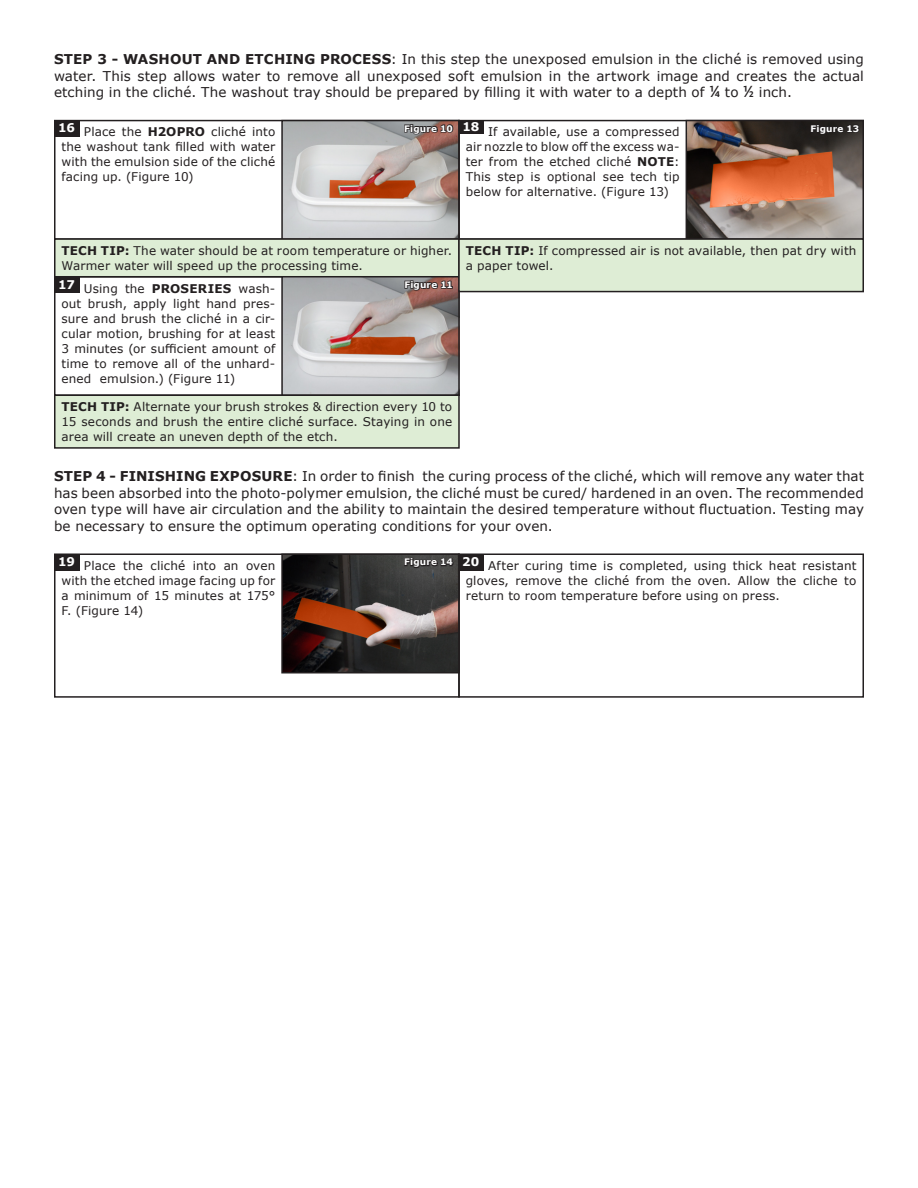
<style>
.page{position:relative;width:918px;height:1188px;background:#fff}
.page>*{position:absolute;margin:0;border:0;box-sizing:border-box;transform-origin:0 0}
.Basic_Body__Justifie{font:13.5px/16.5px "Verdana";letter-spacing:.01em;color:#231f20;text-align:justify}
.Table__Hypens{font:12px/15px "Verdana";letter-spacing:.01em;color:#231f20;text-align:justify}
.t1{font:700 12px "Verdana";letter-spacing:-.025em;color:#fff}
.t2{font:700 9px "Verdana";letter-spacing:.02em;color:#fff}
.s1{font-weight:700}
.s2{font-family:"Mundo Sans Std";font-weight:500;font-size:16.5px}
</style>
<div class="page">
<div style="left:54px;top:553px;width:406px;height:145px;border:2px solid #231f20"></div>
<div style="left:55px;top:554px;width:24px;height:16px;background:#231f20"></div>
<img style="left:283px;top:555px;width:175px;height:116px">
<div style="left:281px;top:553px;width:179px;height:120px;border:1px solid #231f20"></div>
<svg style="left:404px;top:556px;width:50px;height:13px"></svg>
<div style="left:458px;top:553px;width:406px;height:145px;border:2px solid #231f20"></div>
<div style="left:459px;top:554px;width:25px;height:16px;background:#231f20"></div>
<div style="left:54px;top:120px;width:406px;height:120px;border:2px solid #231f20"></div>
<div style="left:55px;top:121px;width:24px;height:16px;background:#231f20"></div>
<img style="left:283px;top:122px;width:175px;height:116px">
<div style="left:281px;top:120px;width:179px;height:120px;border:1px solid #231f20"></div>
<svg style="left:404px;top:123px;width:50px;height:12px"></svg>
<div style="left:55px;top:239px;width:404px;height:38px;background:#deedd5"></div>
<div style="left:54px;top:238px;width:406px;height:39px;border:2px solid #231f20"></div>
<div style="left:54px;top:276px;width:406px;height:120px;border:2px solid #231f20"></div>
<div style="left:55px;top:277px;width:24px;height:16px;background:#231f20"></div>
<img style="left:283px;top:278px;width:175px;height:116px">
<div style="left:281px;top:276px;width:179px;height:120px;border:1px solid #231f20"></div>
<svg style="left:404px;top:280px;width:50px;height:11px"></svg>
<div style="left:55px;top:395px;width:404px;height:53px;background:#deedd5"></div>
<div style="left:54px;top:394px;width:406px;height:55px;border:2px solid #231f20"></div>
<div style="left:458px;top:120px;width:406px;height:120px;border:2px solid #231f20"></div>
<div style="left:459px;top:120px;width:25px;height:14px;background:#231f20"></div>
<img style="left:688px;top:122px;width:174px;height:116px">
<div style="left:686px;top:120px;width:178px;height:120px;border:1px solid #231f20"></div>
<svg style="left:810px;top:123px;width:51px;height:12px"></svg>
<div style="left:459px;top:239px;width:404px;height:53px;background:#deedd5"></div>
<div style="left:458px;top:238px;width:406px;height:54px;border:2px solid #231f20"></div>
<p class="Basic_Body__Justifie" style="left:54px;top:51px;width:812px"><span class="s1">STEP 3 - WASHOUT AND ETCHING PROCESS</span>: In this step the unexposed emulsion in the cliché is removed using water. This step allows water to remove all unexposed soft emulsion in the artwork image and creates the actual etching in the cliché. The washout tray should be prepared by filling it with water to a depth of <span class="s2">1/4</span> to <span class="s2">1/2</span> inch.</p>
<p class="t1" style="left:58px;top:120px;width:18px">16</p>
<p class="t2" style="left:404px;top:122px;width:50px">Figure 10</p>
<p class="Table__Hypens" style="left:62px;top:125px;width:215px;text-indent:22px">Place the <span class="s1">H2OPRO</span> cliché into the washout tank filled with water with the emulsion side of the cliché facing up. (Figure 10)</p>
<p class="t1" style="left:462px;top:118px;width:19px">18</p>
<p class="t2" style="left:810px;top:122px;width:50px">Figure 13</p>
<p class="Table__Hypens" style="left:466px;top:125px;width:215px;text-indent:22px">If available, use a compressed air nozzle to blow off the excess wa&shy;ter from the etched cliché <span class="s1">NOTE</span>:<br>This step is optional see tech tip below for alternative. (Figure 13)</p>
<p class="Table__Hypens" style="left:62px;top:243px;width:392px"><span class="s1">TECH TIP:</span> The water should be at room temperature or higher.<br>Warmer water will speed up the processing time.</p>
<p class="Table__Hypens" style="left:62px;top:281px;width:215px;text-indent:22px">Using the <span class="s1">PROSERIES</span> wash&shy;out brush, apply light hand pres&shy;sure and brush the cliché in a cir&shy;cular motion, brushing for at least 3 minutes (or sufficient amount of time to remove all of the unhard&shy;ened emulsion.) (Figure 11)</p>
<p class="t1" style="left:58px;top:276px;width:18px">17</p>
<p class="t2" style="left:404px;top:278px;width:50px">Figure 11</p>
<p class="Table__Hypens" style="left:62px;top:399px;width:392px"><span class="s1">TECH TIP:</span> Alternate your brush strokes &amp; direction every 10 to 15 seconds and brush the entire cliché surface. Staying in one area will create an uneven depth of the etch.</p>
<p class="Table__Hypens" style="left:466px;top:243px;width:392px"><span class="s1">TECH TIP:</span> If compressed air is not available, then pat dry with a paper towel.</p>
<p class="Basic_Body__Justifie" style="left:54px;top:468px;width:812px"><span class="s1">STEP 4 - FINISHING EXPOSURE</span>: In order to finish the curing process of the cliché, which will remove any water that has been absorbed into the photo-polymer emulsion, the cliché must be cured/ hardened in an oven. The recommended oven type will have air circulation and the ability to maintain the desired temperature without fluctuation. Testing may be necessary to ensure the optimum operating conditions for your oven.</p>
<p class="t1" style="left:58px;top:553px;width:18px">19</p>
<p class="t2" style="left:404px;top:556px;width:50px">Figure 14</p>
<p class="Table__Hypens" style="left:466px;top:558px;width:392px;text-indent:22px">After curing time is completed, using thick heat resistant gloves, remove the cliché from the oven. Allow the cliche to return to room temperature before using on press.</p>
<p class="t1" style="left:462px;top:553px;width:19px">20</p>
<p class="Table__Hypens" style="left:62px;top:558px;width:215px;text-indent:22px">Place the cliché into an oven with the etched image facing up for a minimum of 15 minutes at 175° F. (Figure 14)</p>
</div>
